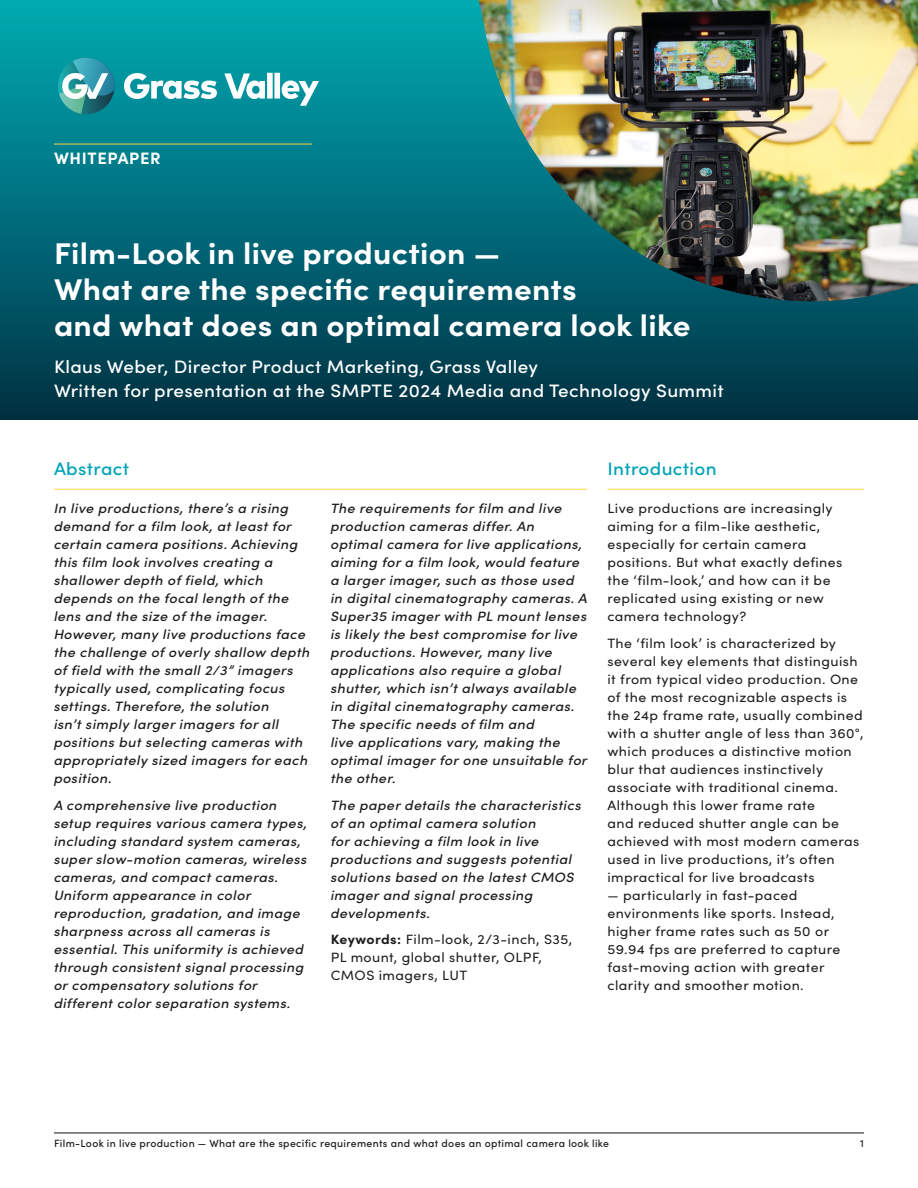
<style>
.page{position:relative;width:918px;height:1188px;background:#fff}
.page>*{position:absolute;margin:0;border:0;box-sizing:border-box;transform-origin:0 0}
.t1{font:700 30px/36px "Sofia Pro";letter-spacing:.01em;color:#fff;scale:1.05 1}
.t2{font:500 18px/24px "Sofia Pro";letter-spacing:.02em;color:#fff;scale:1.05 1}
.t3{font:500 18px "Sofia Pro";letter-spacing:.02em;color:#00a3b7;scale:1.05 1}
.t4{font:700 16.5px "Sofia Pro";letter-spacing:.04em;color:#fff}
.t5{font:italic 500 13.5px/18px "Sofia Pro";letter-spacing:.03em;color:#1d1d1b;scale:1.05 1}
.t6{font:13.5px/18px "Sofia Pro";letter-spacing:.03em;color:#1d1d1b;scale:1.05 1}
.t7{font:500 10.5px "Sofia Pro";letter-spacing:.03em;color:#1d1d1b}
.s1{font-weight:700}
</style>
<div class="page">
<hr style="left:54px;top:1132px;width:810px;height:1px;background:#1d1d1b">
<div style="left:0;top:0;width:918px;height:420px;background:linear-gradient(to bottom,#00acb4,#003245)"></div>
<svg style="left:59px;top:58px;width:56px;height:56px;background:#4ca4ac"></svg>
<svg style="left:124px;top:73px;width:32px;height:33px"></svg>
<img style="left:156px;top:0;width:762px;height:367px">
<hr style="left:54px;top:489px;width:533px;height:1px;background:#ffd644">
<hr style="left:608px;top:489px;width:256px;height:1px;background:#ffd644">
<hr style="left:54px;top:144px;width:258px;height:1px;background:#ffd644">
<p class="t4" style="left:54px;top:145px;width:108px">WHITEPAPER</p>
<h1 class="t1" style="left:54px;top:233px;width:608px">Film-Look in live production —<br>What are the specific requirements<br>and what does an optimal camera look like</h1>
<h2 class="t2" style="left:54px;top:354px;width:639px">Klaus Weber, Director Product Marketing, Grass Valley<br>Written for presentation at the SMPTE 2024 Media and Technology Summit</h2>
<h2 class="t3" style="left:54px;top:456px;width:73px">Abstract</h2>
<p class="t5" style="left:54px;top:499px;width:245px">In live productions, there’s a rising demand for a film look, at least for certain camera positions. Achieving this film look involves creating a shallower depth of field, which depends on the focal length of the lens and the size of the imager.<br>However, many live productions face the challenge of overly shallow depth of field with the small 2/3” imagers typically used, complicating focus settings. Therefore, the solution<br>isn’t simply larger imagers for all positions but selecting cameras with appropriately sized imagers for each position.</p>
<p class="t5" style="left:54px;top:795px;width:243px">A comprehensive live production setup requires various camera types, including standard system cameras, super slow-motion cameras, wireless cameras, and compact cameras.<br>Uniform appearance in color reproduction, gradation, and image sharpness across all cameras is essential. This uniformity is achieved through consistent signal processing or compensatory solutions for different color separation systems.</p>
<p class="t5" style="left:331px;top:499px;width:246px">The requirements for film and live production cameras differ. An optimal camera for live applications, aiming for a film look, would feature a larger imager, such as those used in digital cinematography cameras. A Super35 imager with PL mount lenses is likely the best compromise for live productions. However, many live applications also require a global shutter, which isn’t always available in digital cinematography cameras.<br>The specific needs of film and<br>live applications vary, making the optimal imager for one unsuitable for the other.</p>
<p class="t5" style="left:331px;top:795px;width:240px">The paper details the characteristics of an optimal camera solution<br>for achieving a film look in live productions and suggests potential solutions based on the latest CMOS imager and signal processing developments.</p>
<p class="t6" style="left:331px;top:930px;width:231px"><span class="s1">Keywords:</span> Film-look, 2/3-inch, S35,<br>PL mount, global shutter, OLPF,<br>CMOS imagers, LUT</p>
<h2 class="t3" style="left:608px;top:456px;width:106px">Introduction</h2>
<p class="t6" style="left:608px;top:499px;width:225px">Live productions are increasingly aiming for a film-like aesthetic, especially for certain camera positions. But what exactly defines the ‘film-look,’ and how can it be replicated using existing or new camera technology?</p>
<p class="t6" style="left:608px;top:633px;width:246px">The ‘film look’ is characterized by several key elements that distinguish it from typical video production. One of the most recognizable aspects is the 24p frame rate, usually combined with a shutter angle of less than 360°, which produces a distinctive motion blur that audiences instinctively associate with traditional cinema.<br>Although this lower frame rate<br>and reduced shutter angle can be achieved with most modern cameras used in live productions, it’s often impractical for live broadcasts</p>
<p class="t6" style="left:608px;top:885px;width:223px">— particularly in fast-paced environments like sports. Instead, higher frame rates such as 50 or<br>59.94 fps are preferred to capture fast-moving action with greater clarity and smoother motion.</p>
<p class="t7" style="left:54px;top:1136px;width:557px">Film-Look in live production — What are the specific requirements and what does an optimal camera look like</p>
<p class="t7" style="left:860px;top:1136px;width:5px">1</p>
</div>
